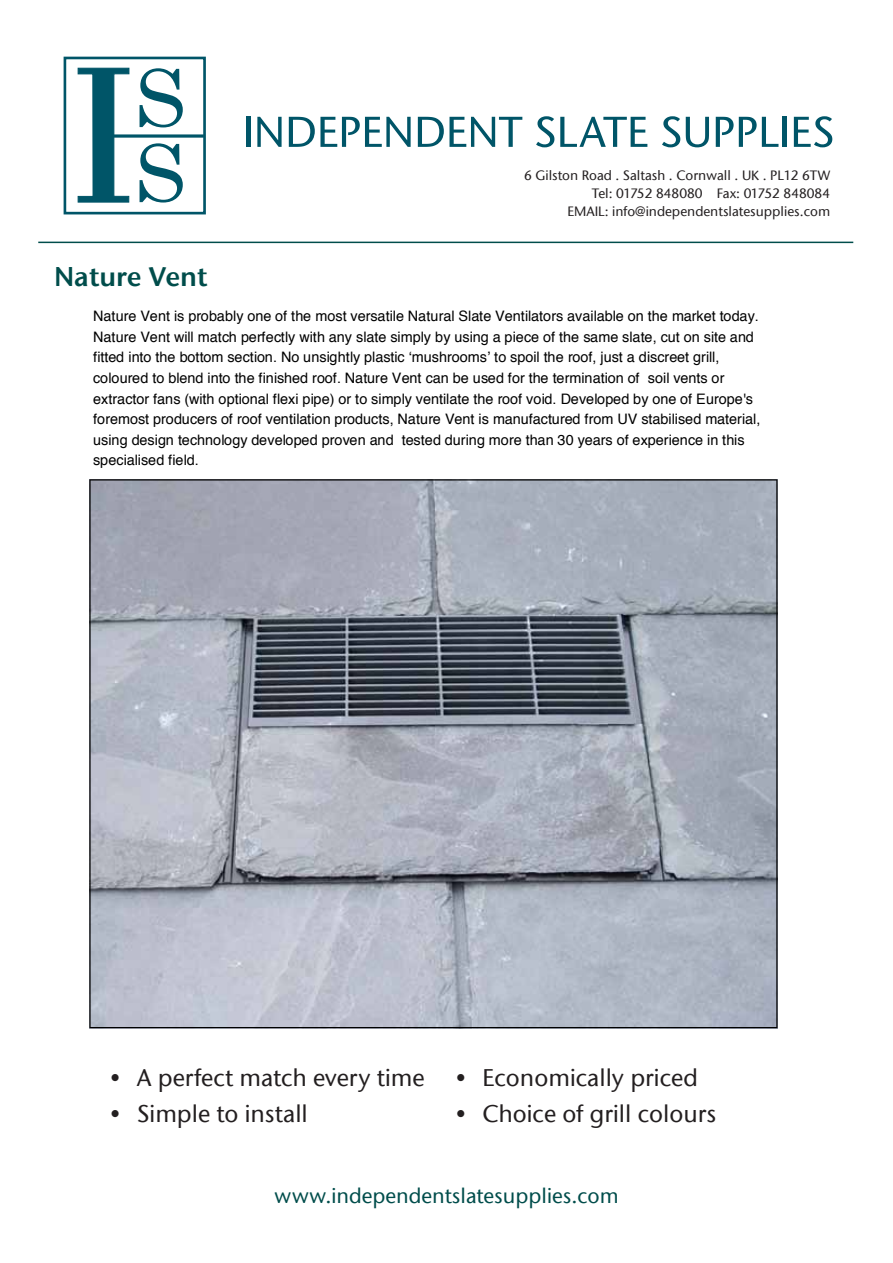
<style>
.page{position:relative;width:893px;height:1263px;background:#fff}
.page>*{position:absolute;margin:0;border:0;box-sizing:border-box;transform-origin:0 0}
.t1{font:27px "Stone Sans ITC Semi";color:#004d4b}
.t2{font:500 24px "Stone Sans ITC";color:#231f20}
.t3{font:500 21px "Stone Sans ITC";color:#004d4b}
.t4{font:14.4px/20.7px "Helvetica";color:#000}
.t5{font:500 13.5px/18px "Stone Sans ITC";color:#231f20;text-align:right}
</style>
<div class="page">
<hr style="left:246px;top:117px;width:4px;height:30px;background:#005568">
<svg style="left:257px;top:117px;width:25px;height:30px"></svg>
<svg style="left:289px;top:117px;width:122px;height:30px"></svg>
<svg style="left:418px;top:117px;width:104px;height:30px"></svg>
<svg style="left:536px;top:116px;width:18px;height:31px"></svg>
<svg style="left:560px;top:117px;width:87px;height:30px"></svg>
<svg style="left:662px;top:116px;width:18px;height:31px"></svg>
<svg style="left:686px;top:117px;width:23px;height:30px"></svg>
<svg style="left:716px;top:117px;width:62px;height:30px"></svg>
<div style="left:782px;top:117px;width:5px;height:30px;background:#005568"></div>
<svg style="left:794px;top:116px;width:38px;height:31px"></svg>
<svg style="left:78px;top:68px;width:51px;height:135px"></svg>
<svg style="left:140px;top:68px;width:43px;height:59px"></svg>
<svg style="left:111px;top:134px;width:91px;height:4px"></svg>
<div style="left:64px;top:57px;width:142px;height:157px;border:3px solid #005568"></div>
<svg style="left:140px;top:143px;width:43px;height:60px"></svg>
<hr style="left:38px;top:242px;width:815px;height:1px;background:#004d4b">
<svg style="left:89px;top:479px;width:689px;height:549px;background:#a0a5b2"></svg>
<p class="t5" style="left:524px;top:166px;width:308px">6 Gilston Road . Saltash . Cornwall . UK . PL12 6TW<br>Tel: 01752 848080 Fax: 01752 848084<br>EMAIL: info@independentslatesupplies.com</p>
<h1 class="t1" style="left:54px;top:259px;width:155px">Nature Vent</h1>
<p class="t4" style="left:93px;top:306px;width:669px">Nature Vent is probably one of the most versatile Natural Slate Ventilators available on the market today.<br>Nature Vent will match perfectly with any slate simply by using a piece of the same slate, cut on site and fitted into the bottom section. No unsightly plastic ʻmushroomsʼ to spoil the roof, just a discreet grill, coloured to blend into the finished roof. Nature Vent can be used for the termination of soil vents or extractor fans (with optional flexi pipe) or to simply ventilate the roof void. Developed by one of Europe's foremost producers of roof ventilation products, Nature Vent is manufactured from UV stabilised material, using design technology developed proven and tested during more than 30 years of experience in this specialised field.</p>
<h2 class="t2" style="left:110px;top:1063px;width:316px">• A perfect match every time</h2>
<h2 class="t2" style="left:110px;top:1099px;width:200px">• Simple to install</h2>
<h2 class="t2" style="left:455px;top:1063px;width:244px">• Economically priced</h2>
<h2 class="t2" style="left:455px;top:1099px;width:262px">• Choice of grill colours</h2>
<h3 class="t3" style="left:274px;top:1183px;width:346px">www.independentslatesupplies.com</h3>
</div>
